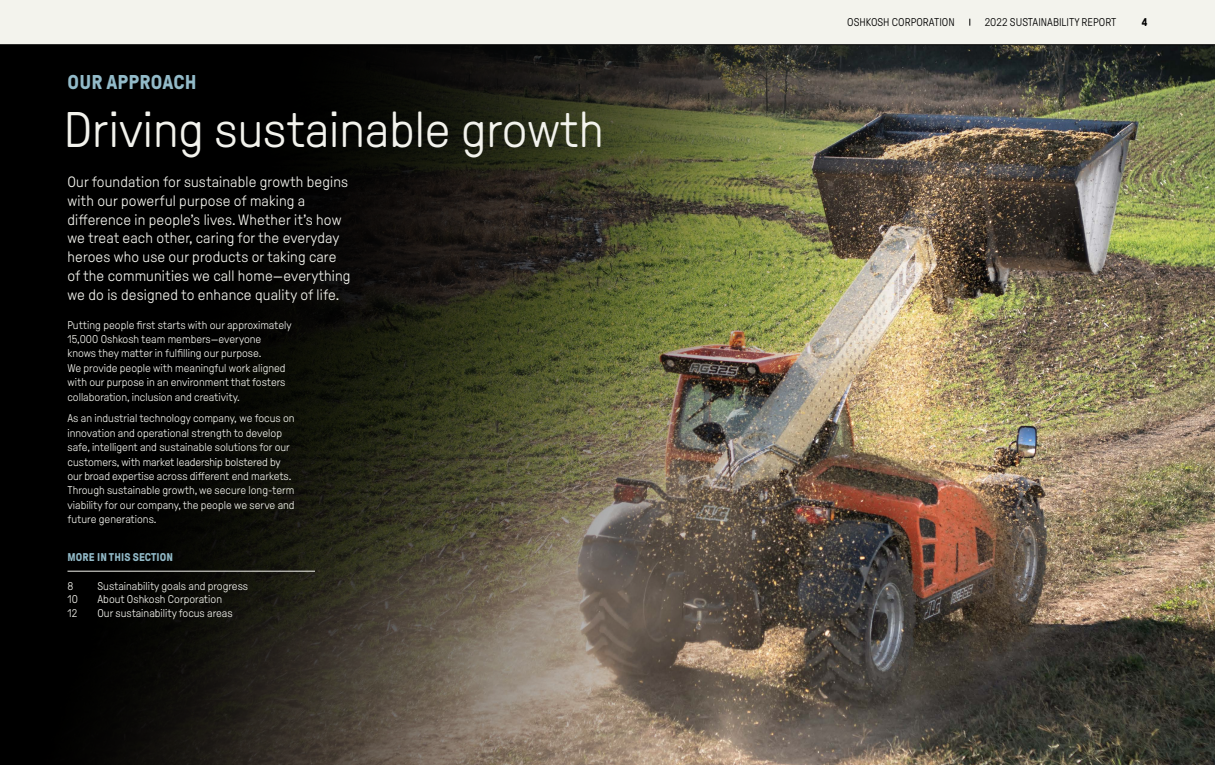
<style>
.page{position:relative;width:1215px;height:765px;background:#fff}
.page>*{position:absolute;margin:0;border:0;box-sizing:border-box;transform-origin:0 0}
.t1{font:300 50px "GT Pressura Pro";color:#f3f3ed}
.t2{font:700 20px "GT Pressura Pro";letter-spacing:.01em;color:#92bac8}
.t3{font:300 15px/18.8px "GT Pressura Pro";letter-spacing:.01em;color:#f3f3ed}
.t4{font:300 11.25px/14.4px "GT Pressura Pro";color:#f3f3ed}
.t5{font:300 11.25px "GT Pressura Pro";color:#000}
.t6{font:700 11.25px "GT Pressura Pro";letter-spacing:.01em;color:#92bac8}
.t7{font:700 11.25px "GT Pressura Pro";color:#000}
</style>
<div class="page">
<img style="left:0;top:45px;width:1215px;height:720px">
<hr style="left:68px;top:571px;width:247px;height:1px;background:#f3f3ed">
<div style="left:0;top:0;width:1215px;height:45px;background:#f3f3ed"></div>
<hr style="left:0;top:44px;width:1215px;height:1px;background:#000">
<h2 class="t2" style="left:68px;top:71px;width:131px">OUR APPROACH</h2>
<h1 class="t1" style="left:64px;top:103px;width:542px">Driving sustainable growth</h1>
<p class="t3" style="left:68px;top:173px;width:285px">Our foundation for sustainable growth begins with our powerful purpose of making a difference in people’s lives. Whether it’s how we treat each other, caring for the everyday heroes who use our products or taking care of the communities we call home—everything we do is designed to enhance quality of life.</p>
<p class="t4" style="left:68px;top:318px;width:226px">Putting people first starts with our approximately 15,000 Oshkosh team members—everyone knows they matter in fulfilling our purpose.<br>We provide people with meaningful work aligned with our purpose in an environment that fosters collaboration, inclusion and creativity.</p>
<p class="t4" style="left:68px;top:411px;width:229px">As an industrial technology company, we focus on innovation and operational strength to develop safe, intelligent and sustainable solutions for our customers, with market leadership bolstered by our broad expertise across different end markets.<br>Through sustainable growth, we secure long-term viability for our company, the people we serve and future generations.</p>
<p class="t6" style="left:68px;top:551px;width:107px">MORE IN THIS SECTION</p>
<p class="t4" style="left:67px;top:579px;width:7px">8</p>
<p class="t4" style="left:98px;top:579px;width:152px">Sustainability goals and progress</p>
<p class="t4" style="left:67px;top:592px;width:12px">10</p>
<p class="t4" style="left:98px;top:592px;width:126px">About Oshkosh Corporation</p>
<p class="t4" style="left:67px;top:606px;width:11px">12</p>
<p class="t4" style="left:98px;top:606px;width:137px">Our sustainability focus areas</p>
<p class="t5" style="left:847px;top:16px;width:109px">OSHKOSH CORPORATION</p>
<p class="t5" style="left:985px;top:16px;width:133px">2022 SUSTAINABILITY REPORT</p>
<p class="t7" style="left:1142px;top:16px;width:7px">4</p>
</div>
